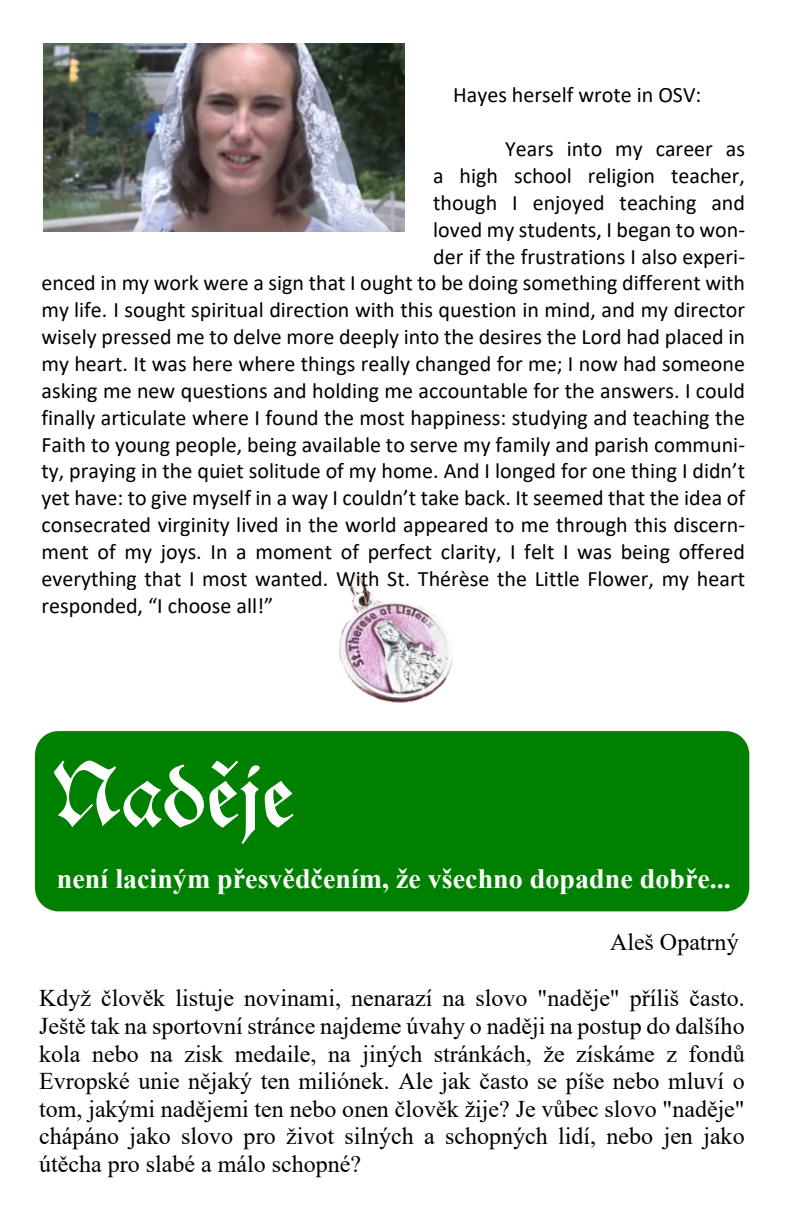
<style>
.page{position:relative;width:792px;height:1224px;background:#fff}
.page>*{position:absolute;margin:0;border:0;box-sizing:border-box;transform-origin:0 0}
.t1{font:96px "Alte Schwabacher No 1 Pro";color:#fff}
.t2{font:700 28px "Times New Roman";color:#fff}
.t3{font:24px/27.6px "Times New Roman";color:#000;text-align:justify}
.t4{font:22px "Calibri";color:#000}
</style>
<div class="page">
<img style="left:338px;top:572px;width:115px;height:131px">
<div style="left:35px;top:731px;width:714px;height:181px;background:#008000"></div>
<img style="left:43px;top:43px;width:361px;height:189px">
<p class="t4" style="left:453px;top:86px;width:250px">Hayes herself wrote in OSV:</p>
<p class="t4" style="left:505px;top:140px;width:241px">Years into my career as</p>
<p class="t4" style="left:433px;top:166px;width:313px">a high school religion teacher,</p>
<p class="t4" style="left:433px;top:193px;width:313px">though I enjoyed teaching and</p>
<p class="t4" style="left:433px;top:220px;width:313px">loved my students, I began to won-</p>
<p class="t4" style="left:433px;top:247px;width:313px">der if the frustrations I also experi-</p>
<p class="t4" style="left:41px;top:274px;width:705px">enced in my work were a sign that I ought to be doing something different with</p>
<p class="t4" style="left:41px;top:301px;width:705px">my life. I sought spiritual direction with this question in mind, and my director</p>
<p class="t4" style="left:41px;top:328px;width:705px">wisely pressed me to delve more deeply into the desires the Lord had placed in</p>
<p class="t4" style="left:41px;top:354px;width:705px">my heart. It was here where things really changed for me; I now had someone</p>
<p class="t4" style="left:41px;top:381px;width:705px">asking me new questions and holding me accountable for the answers. I could</p>
<p class="t4" style="left:41px;top:408px;width:705px">finally articulate where I found the most happiness: studying and teaching the</p>
<p class="t4" style="left:41px;top:435px;width:705px">Faith to young people, being available to serve my family and parish communi-</p>
<p class="t4" style="left:41px;top:462px;width:705px">ty, praying in the quiet solitude of my home. And I longed for one thing I didn’t</p>
<p class="t4" style="left:41px;top:489px;width:705px">yet have: to give myself in a way I couldn’t take back. It seemed that the idea of</p>
<p class="t4" style="left:41px;top:516px;width:705px">consecrated virginity lived in the world appeared to me through this discern-</p>
<p class="t4" style="left:41px;top:543px;width:705px">ment of my joys. In a moment of perfect clarity, I felt I was being offered</p>
<p class="t4" style="left:41px;top:569px;width:705px">everything that I most wanted. With St. Thérèse the Little Flower, my heart</p>
<p class="t4" style="left:41px;top:596px;width:234px">responded, “I choose all!”</p>
<h1 class="t1" style="left:54px;top:760px;width:243px">Naděje</h1>
<p class="t2" style="left:57px;top:869px;width:675px">není laciným přesvědčením, že všechno dopadne dobře...</p>
<p class="t3" style="left:610px;top:930px;width:130px">Aleš Opatrný</p>
<p class="t3" style="left:39px;top:987px;width:707px">Když člověk listuje novinami, nenarazí na slovo "naděje" příliš často.<br>Ještě tak na sportovní stránce najdeme úvahy o naději na postup do dalšího kola nebo na zisk medaile, na jiných stránkách, že získáme z fondů Evropské unie nějaký ten miliónek. Ale jak často se píše nebo mluví o tom, jakými nadějemi ten nebo onen člověk žije? Je vůbec slovo "naděje" chápáno jako slovo pro život silných a schopných lidí, nebo jen jako útěcha pro slabé a málo schopné?</p>
</div>
